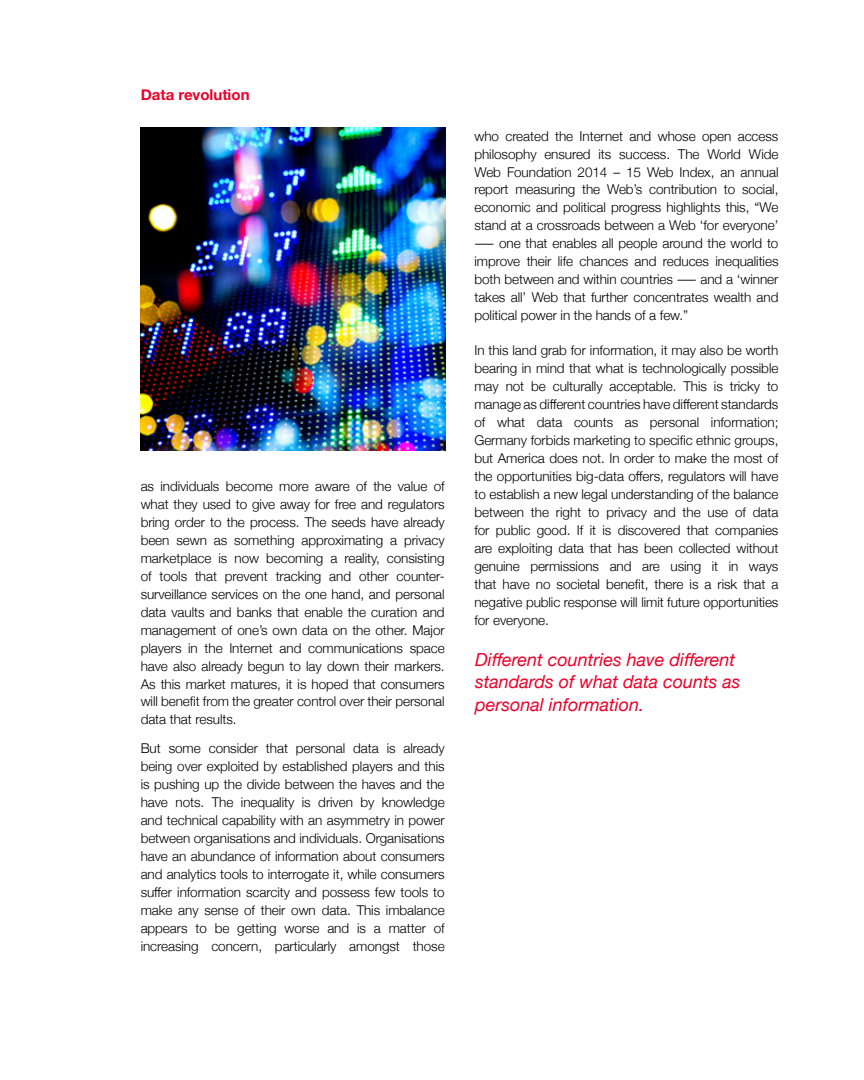
<style>
.page{position:relative;width:864px;height:1080px;background:#fff}
.page>*{position:absolute;margin:0;border:0;box-sizing:border-box;transform-origin:0 0}
.t1{font:italic 18px/22.5px "Helvetica Neue";color:#eb0029}
.t2{font:700 15px "Helvetica Neue";color:#eb0029}
.t3{font:300 13.5px/18px "Helvetica Neue";letter-spacing:-.005em;color:#000;text-align:justify}
</style>
<div class="page">
<img style="left:141px;top:128px;width:304px;height:323px">
<p class="t2" style="left:141px;top:83px;width:110px">Data revolution</p>
<p class="t3" style="left:141px;top:476px;width:306px">as individuals become more aware of the value of what they used to give away for free and regulators bring order to the process. The seeds have already been sewn as something approximating a privacy marketplace is now becoming a reality, consisting of tools that prevent tracking and other counter&shy;surveillance services on the one hand, and personal data vaults and banks that enable the curation and management of one’s own data on the other. Major players in the Internet and communications space have also already begun to lay down their markers.<br>As this market matures, it is hoped that consumers will benefit from the greater control over their personal data that results.</p>
<p class="t3" style="left:141px;top:738px;width:306px">But some consider that personal data is already being over exploited by established players and this is pushing up the divide between the haves and the have nots. The inequality is driven by knowledge and technical capability with an asymmetry in power between organisations and individuals. Organisations have an abundance of information about consumers and analytics tools to interrogate it, while consumers suffer information scarcity and possess few tools to make any sense of their own data. This imbalance appears to be getting worse and is a matter of increasing concern, particularly amongst those</p>
<p class="t3" style="left:474px;top:126px;width:306px">who created the Internet and whose open access philosophy ensured its success. The World Wide Web Foundation 2014 – 15 Web Index, an annual report measuring the Web’s contribution to social, economic and political progress highlights this, “We stand at a crossroads between a Web ‘for everyone’ ― one that enables all people around the world to improve their life chances and reduces inequalities both between and within countries ― and a ‘winner takes all’ Web that further concentrates wealth and political power in the hands of a few.”</p>
<p class="t3" style="left:474px;top:341px;width:306px">In this land grab for information, it may also be worth bearing in mind that what is technologically possible may not be culturally acceptable. This is tricky to manage as different countries have different standards of what data counts as personal information; Germany forbids marketing to specific ethnic groups, but America does not. In order to make the most of the opportunities big-data offers, regulators will have to establish a new legal understanding of the balance between the right to privacy and the use of data for public good. If it is discovered that companies are exploiting data that has been collected without genuine permissions and are using it in ways that have no societal benefit, there is a risk that a negative public response will limit future opportunities for everyone.</p>
<h1 class="t1" style="left:475px;top:649px;width:267px">Different countries have different standards of what data counts as personal information.</h1>
</div>
